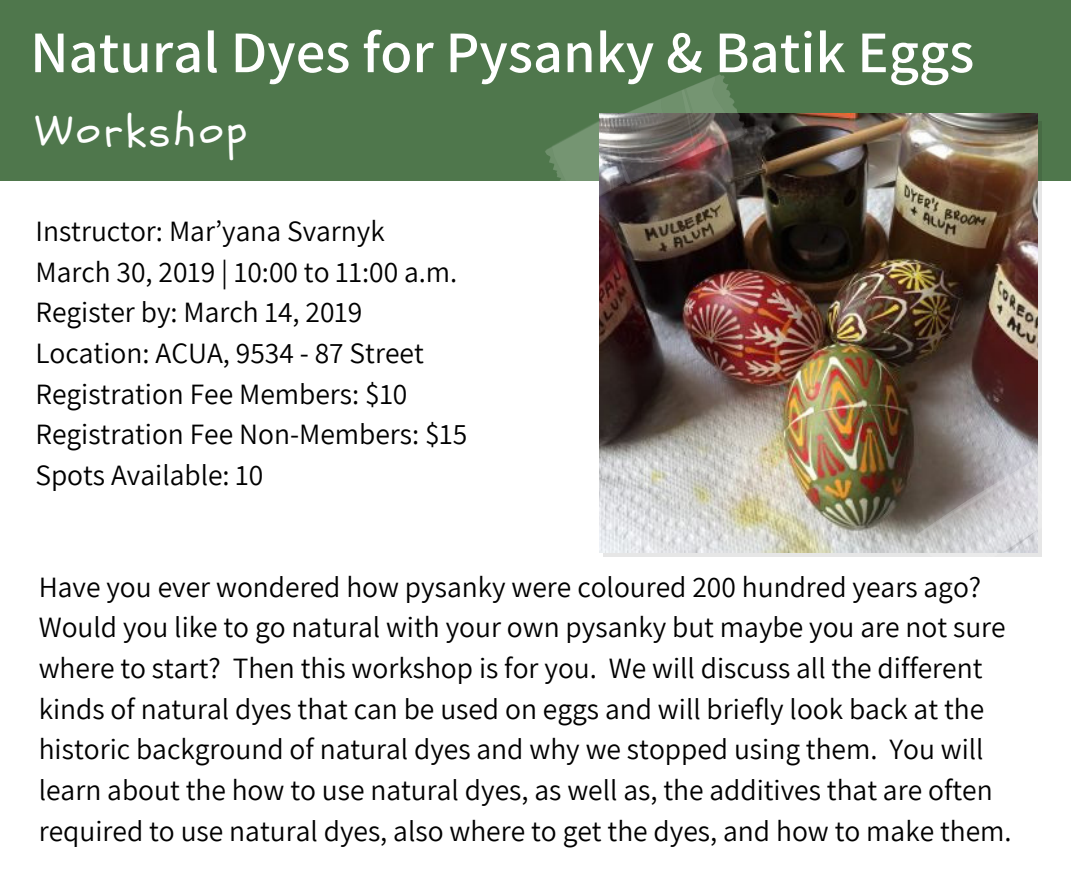
<style>
.page{position:relative;width:1071px;height:882px;background:#fff}
.page>*{position:absolute;margin:0;border:0;box-sizing:border-box;transform-origin:0 0}
.t1{font:600 58.98px "Assistant";color:#fff}
.t2{font:44.89px "Schoolbell";letter-spacing:.08em;color:#fff}
.t3{font:29.49px/40.7px "Assistant";color:#000}
</style>
<div class="page">
<div style="left:0;top:0;width:1071px;height:181px;background:#4f774c"></div>
<img style="left:600px;top:114px;width:438px;height:438px">
<img style="left:545px;top:74px;width:204px;height:134px">
<svg style="left:916px;top:438px;width:126px;height:119px;background:#ada9a9"></svg>
<h1 class="t1" style="left:30px;top:12px;width:946px">Natural Dyes for Pysanky &amp; Batik Eggs</h1>
<h2 class="t2" style="left:35px;top:102px;width:213px">Workshop</h2>
<p class="t3" style="left:35px;top:210px;width:433px">Instructor: Mar’yana Svarnyk<br>March 30, 2019 | 10:00 to 11:00 a.m.<br>Register by: March 14, 2019<br>Location: ACUA, 9534 - 87 Street<br>Registration Fee Members: $10<br>Registration Fee Non-Members: $15<br>Spots Available: 10</p>
<p class="t3" style="left:39px;top:565px;width:974px">Have you ever wondered how pysanky were coloured 200 hundred years ago?<br>Would you like to go natural with your own pysanky but maybe you are not sure where to start? Then this workshop is for you. We will discuss all the different kinds of natural dyes that can be used on eggs and will briefly look back at the historic background of natural dyes and why we stopped using them. You will learn about the how to use natural dyes, as well as, the additives that are often required to use natural dyes, also where to get the dyes, and how to make them.</p>
</div>
